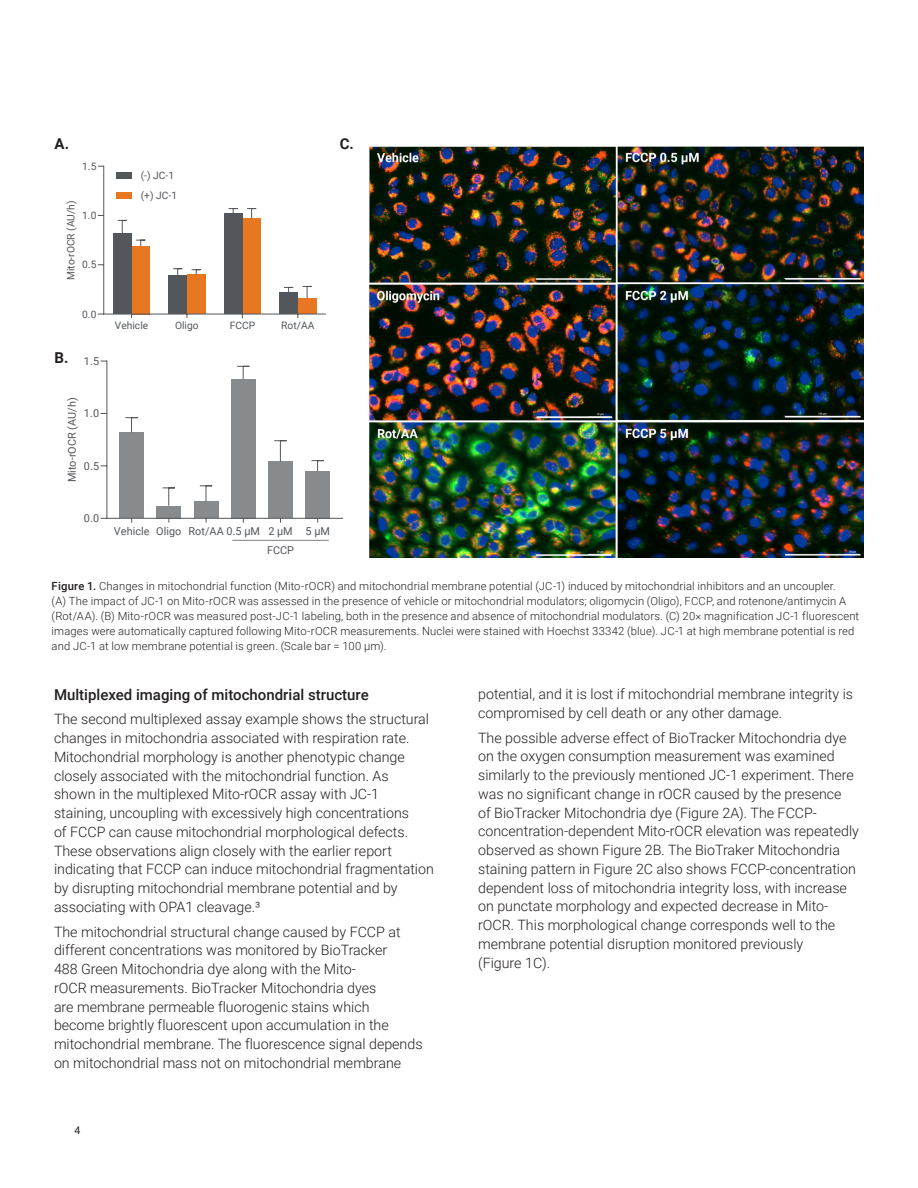
<style>
.page{position:relative;width:918px;height:1188px;background:#fff}
.page>*{position:absolute;margin:0;border:0;box-sizing:border-box;transform-origin:0 0}
.t1{font:500 15px "Roboto";color:#231f20}
.t2{font:700 15px "Roboto";color:#231f20}
.t3{font:300 14.25px/18.8px "Roboto";color:#231f20}
.t4{font:300 11.25px/15px "Roboto";letter-spacing:.015em;color:#231f20}
.t5{font:10.95px "Roboto";color:#53565a}
.t6{font:10.5px "Roboto";color:#231f20}
.t7{font:10.2px/19.6px "Roboto";color:#53565a}
.s1{font-weight:500}
</style>
<div class="page">
<div style="left:305px;top:471px;width:25px;height:47px;background:#888b8d"></div>
<div style="left:268px;top:462px;width:25px;height:56px;background:#888b8d"></div>
<div style="left:231px;top:379px;width:25px;height:139px;background:#888b8d"></div>
<div style="left:194px;top:502px;width:25px;height:16px;background:#888b8d"></div>
<div style="left:156px;top:506px;width:25px;height:12px;background:#888b8d"></div>
<div style="left:119px;top:432px;width:25px;height:86px;background:#888b8d"></div>
<hr style="left:107px;top:518px;width:236px;height:1px;background:#53565a">
<hr style="left:107px;top:361px;width:1px;height:158px;background:#53565a">
<svg style="left:311px;top:460px;width:13px;height:11px"></svg>
<svg style="left:273px;top:440px;width:14px;height:22px"></svg>
<svg style="left:237px;top:366px;width:13px;height:13px"></svg>
<svg style="left:199px;top:485px;width:14px;height:17px"></svg>
<svg style="left:162px;top:487px;width:13px;height:19px"></svg>
<svg style="left:125px;top:417px;width:13px;height:16px"></svg>
<hr style="left:232px;top:540px;width:97px;height:1px;background:#808080">
<div style="left:131px;top:246px;width:19px;height:68px;background:#e87722"></div>
<div style="left:187px;top:275px;width:19px;height:39px;background:#e87722"></div>
<div style="left:242px;top:218px;width:19px;height:96px;background:#e87722"></div>
<div style="left:298px;top:298px;width:18px;height:16px;background:#e87722"></div>
<div style="left:113px;top:233px;width:19px;height:81px;background:#53565a"></div>
<div style="left:168px;top:276px;width:19px;height:38px;background:#53565a"></div>
<div style="left:224px;top:213px;width:19px;height:101px;background:#53565a"></div>
<div style="left:279px;top:292px;width:19px;height:22px;background:#53565a"></div>
<hr style="left:103px;top:314px;width:223px;height:1px;background:#53565a">
<hr style="left:103px;top:166px;width:1px;height:148px;background:#53565a">
<svg style="left:136px;top:239px;width:10px;height:7px"></svg>
<svg style="left:191px;top:269px;width:10px;height:6px"></svg>
<svg style="left:247px;top:208px;width:10px;height:11px"></svg>
<svg style="left:302px;top:286px;width:10px;height:13px"></svg>
<svg style="left:117px;top:220px;width:10px;height:13px"></svg>
<svg style="left:172px;top:268px;width:11px;height:8px"></svg>
<svg style="left:228px;top:208px;width:10px;height:5px"></svg>
<svg style="left:284px;top:287px;width:10px;height:5px"></svg>
<div style="left:116px;top:172px;width:16px;height:6px;background:#53565a"></div>
<div style="left:116px;top:192px;width:16px;height:6px;background:#e87722"></div>
<img style="left:369px;top:146px;width:495px;height:412px">
<p class="t2" style="left:54px;top:133px;width:16px">A.</p>
<p class="t7" style="left:82px;top:156px;width:16px">1.5</p>
<p class="t7" style="left:61px;top:280px;width:81px;rotate:-90deg">Mito-rOCR (AU/h)</p>
<p class="t7" style="left:82px;top:205px;width:16px">1.0</p>
<p class="t7" style="left:82px;top:255px;width:16px">0.5</p>
<p class="t7" style="left:82px;top:304px;width:16px">0.0</p>
<p class="t7" style="left:141px;top:165px;width:38px">(-) JC-1 (+) JC-1</p>
<p class="t7" style="left:115px;top:315px;width:35px">Vehicle</p>
<p class="t7" style="left:175px;top:315px;width:25px">Oligo</p>
<p class="t7" style="left:230px;top:315px;width:27px">FCCP</p>
<p class="t7" style="left:281px;top:315px;width:35px">Rot/AA</p>
<p class="t2" style="left:340px;top:133px;width:16px">C.</p>
<p class="t2" style="left:54px;top:347px;width:15px">B.</p>
<p class="t2" style="left:754px;top:348px;width:16px">A.</p>
<p class="t5" style="left:84px;top:353px;width:17px">1.5</p>
<p class="t5" style="left:64px;top:482px;width:86px;rotate:-90deg">Mito-rOCR (AU/h)</p>
<p class="t5" style="left:84px;top:406px;width:17px">1.0</p>
<p class="t5" style="left:84px;top:458px;width:17px">0.5</p>
<p class="t5" style="left:84px;top:511px;width:17px">0.0</p>
<p class="t5" style="left:114px;top:523px;width:218px">Vehicle Oligo Rot/AA 0.5 μM 2 μM 5 μM</p>
<p class="t5" style="left:267px;top:542px;width:29px">FCCP</p>
<p class="t4" style="left:52px;top:579px;width:809px"><span class="s1">Figure 1.</span> Changes in mitochondrial function (Mito-rOCR) and mitochondrial membrane potential (JC-1) induced by mitochondrial inhibitors and an uncoupler.<br>(A) The impact of JC-1 on Mito-rOCR was assessed in the presence of vehicle or mitochondrial modulators; oligomycin (Oligo), FCCP, and rotenone/antimycin A (Rot/AA). (B) Mito-rOCR was measured post-JC-1 labeling, both in the presence and absence of mitochondrial modulators. (C) 20× magnification JC-1 fluorescent images were automatically captured following Mito-rOCR measurements. Nuclei were stained with Hoechst 33342 (blue). JC-1 at high membrane potential is red and JC-1 at low membrane potential is green. (Scale bar = 100 µm).</p>
<p class="t1" style="left:54px;top:684px;width:316px">Multiplexed imaging of mitochondrial structure</p>
<p class="t3" style="left:54px;top:709px;width:381px">The second multiplexed assay example shows the structural changes in mitochondria associated with respiration rate.<br>Mitochondrial morphology is another phenotypic change closely associated with the mitochondrial function. As<br>shown in the multiplexed Mito-rOCR assay with JC-1 staining, uncoupling with excessively high concentrations<br>of FCCP can cause mitochondrial morphological defects.<br>These observations align closely with the earlier report indicating that FCCP can induce mitochondrial fragmentation by disrupting mitochondrial membrane potential and by associating with OPA1 cleavage.³</p>
<p class="t3" style="left:54px;top:922px;width:370px">The mitochondrial structural change caused by FCCP at different concentrations was monitored by BioTracker<br>488 Green Mitochondria dye along with the Mito-<br>rOCR measurements. BioTracker Mitochondria dyes<br>are membrane permeable fluorogenic stains which become brightly fluorescent upon accumulation in the mitochondrial membrane. The fluorescence signal depends on mitochondrial mass not on mitochondrial membrane</p>
<p class="t6" style="left:75px;top:1123px;width:7px">4</p>
<p class="t3" style="left:478px;top:684px;width:376px">potential, and it is lost if mitochondrial membrane integrity is compromised by cell death or any other damage.</p>
<p class="t3" style="left:478px;top:728px;width:382px">The possible adverse effect of BioTracker Mitochondria dye on the oxygen consumption measurement was examined similarly to the previously mentioned JC-1 experiment. There was no significant change in rOCR caused by the presence<br>of BioTracker Mitochondria dye (Figure 2A). The FCCP&shy;concentration-dependent Mito-rOCR elevation was repeatedly observed as shown Figure 2B. The BioTraker Mitochondria staining pattern in Figure 2C also shows FCCP-concentration dependent loss of mitochondria integrity loss, with increase on punctate morphology and expected decrease in Mito&shy;rOCR. This morphological change corresponds well to the membrane potential disruption monitored previously<br>(Figure 1C).</p>
</div>
